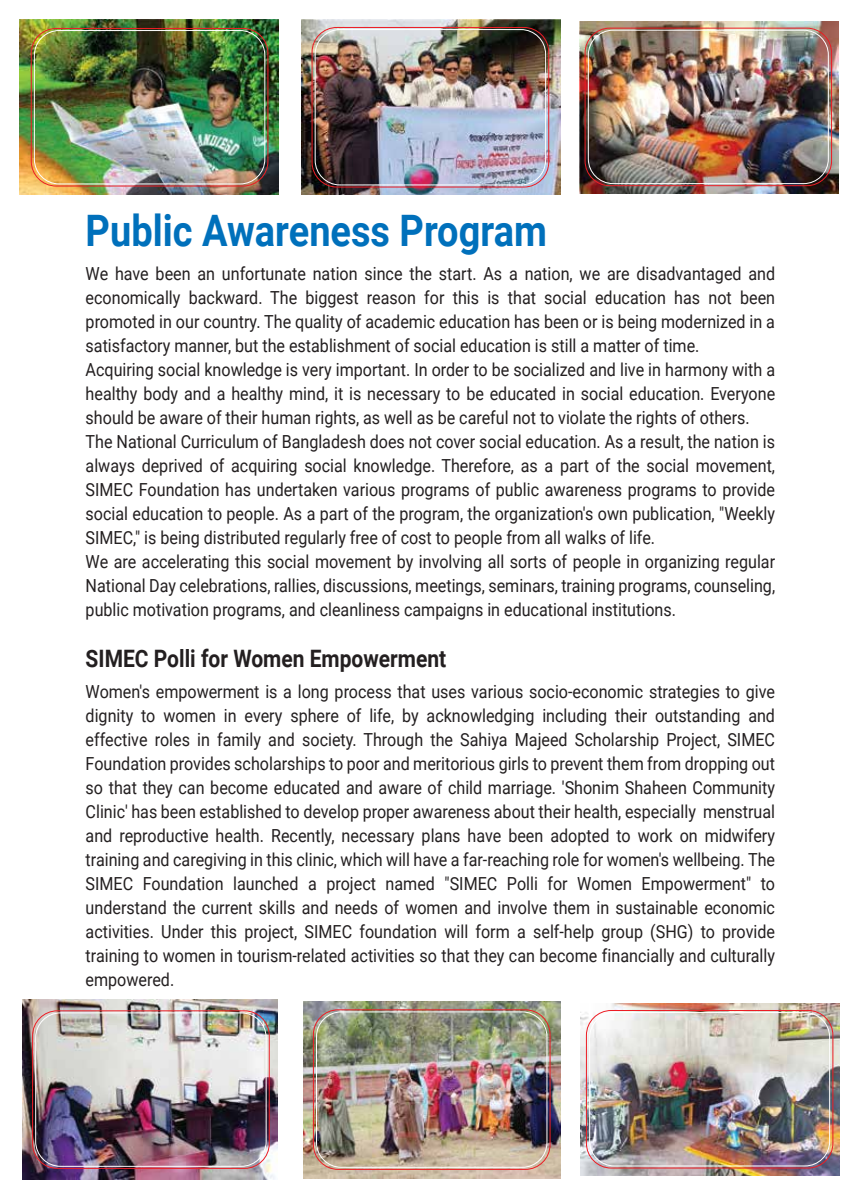
<style>
.page{position:relative;width:864px;height:1188px;background:#fff}
.page>*{position:absolute;margin:0;border:0;box-sizing:border-box;transform-origin:0 0}
.t1{font:700 43.35px "Roboto";color:#0070bb;scale:.88 1}
.t2{font:700 24px "Roboto";color:#231f20;scale:.88 1}
.t3{font:18px/24px "Roboto";color:#231f20;scale:.89 1}
</style>
<div class="page">
<img style="left:19px;top:20px;width:259px;height:175px">
<img style="left:579px;top:21px;width:259px;height:172px">
<div style="left:585px;top:28px;width:247px;height:158px;border:1px solid #ed1d24;border-radius:25px"></div>
<div style="left:588px;top:30px;width:241px;height:154px;border:1px solid #fff;border-radius:25px"></div>
<div style="left:31px;top:28px;width:237px;height:158px;border:1px solid #ed1d24;border-radius:25px"></div>
<div style="left:34px;top:30px;width:231px;height:154px;border:1px solid #fff;border-radius:25px"></div>
<img style="left:301px;top:20px;width:259px;height:175px">
<div style="left:312px;top:27px;width:237px;height:160px;border:1px solid #ed1d24;border-radius:25px"></div>
<div style="left:315px;top:29px;width:231px;height:156px;border:1px solid #fff;border-radius:25px"></div>
<img style="left:22px;top:1000px;width:256px;height:180px">
<img style="left:580px;top:1004px;width:260px;height:171px">
<div style="left:586px;top:1010px;width:247px;height:158px;border:1px solid #ed1d24;border-radius:25px"></div>
<div style="left:589px;top:1012px;width:241px;height:154px;border:1px solid #fff;border-radius:25px"></div>
<div style="left:32px;top:1011px;width:237px;height:158px;border:1px solid #ed1d24;border-radius:25px"></div>
<div style="left:36px;top:1013px;width:230px;height:154px;border:1px solid #fff;border-radius:25px"></div>
<img style="left:303px;top:1001px;width:258px;height:177px">
<div style="left:313px;top:1010px;width:237px;height:160px;border:1px solid #ed1d24;border-radius:25px"></div>
<div style="left:316px;top:1012px;width:231px;height:155px;border:1px solid #fff;border-radius:25px"></div>
<h1 class="t1" style="left:86px;top:200px;width:526px">Public Awareness Program</h1>
<p class="t3" style="left:86px;top:261px;width:776px">We have been an unfortunate nation since the start. As a nation, we are disadvantaged and economically backward. The biggest reason for this is that social education has not been promoted in our country. The quality of academic education has been or is being modernized in a satisfactory manner, but the establishment of social education is still a matter of time.<br>Acquiring social knowledge is very important. In order to be socialized and live in harmony with a healthy body and a healthy mind, it is necessary to be educated in social education. Everyone should be aware of their human rights, as well as be careful not to violate the rights of others.<br>The National Curriculum of Bangladesh does not cover social education. As a result, the nation is always deprived of acquiring social knowledge. Therefore, as a part of the social movement, SIMEC Foundation has undertaken various programs of public awareness programs to provide social education to people. As a part of the program, the organization's own publication, "Weekly SIMEC," is being distributed regularly free of cost to people from all walks of life.<br>We are accelerating this social movement by involving all sorts of people in organizing regular National Day celebrations, rallies, discussions, meetings, seminars, training programs, counseling, public motivation programs, and cleanliness campaigns in educational institutions.</p>
<h2 class="t2" style="left:86px;top:642px;width:411px">SIMEC Polli for Women Empowerment</h2>
<p class="t3" style="left:86px;top:679px;width:776px;text-align:justify">Women's empowerment is a long process that uses various socio-economic strategies to give dignity to women in every sphere of life, by acknowledging including their outstanding and effective roles in family and society. Through the Sahiya Majeed Scholarship Project, SIMEC Foundation provides scholarships to poor and meritorious girls to prevent them from dropping out so that they can become educated and aware of child marriage. 'Shonim Shaheen Community Clinic' has been established to develop proper awareness about their health, especially menstrual and reproductive health. Recently, necessary plans have been adopted to work on midwifery training and caregiving in this clinic, which will have a far-reaching role for women's wellbeing. The SIMEC Foundation launched a project named "SIMEC Polli for Women Empowerment" to understand the current skills and needs of women and involve them in sustainable economic activities. Under this project, SIMEC foundation will form a self-help group (SHG) to provide training to women in tourism-related activities so that they can become financially and culturally empowered.</p>
</div>
